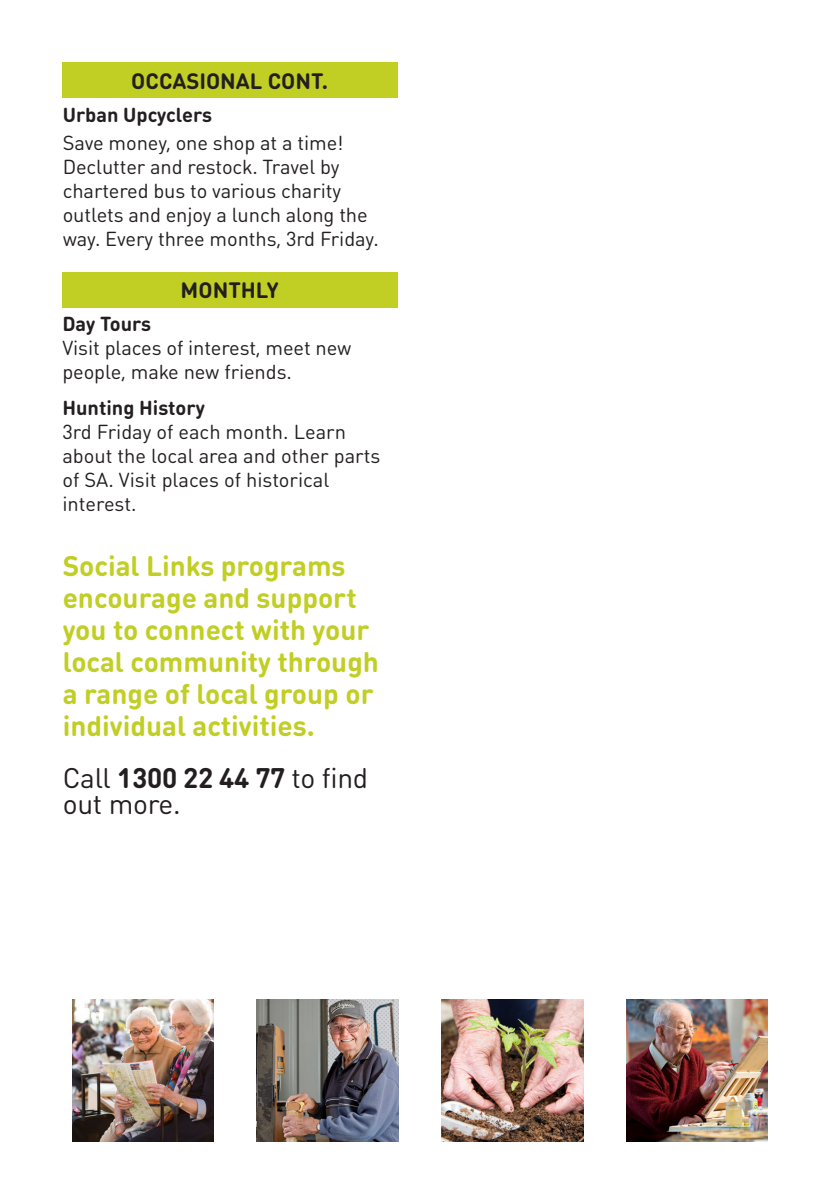
<style>
.page{position:relative;width:840px;height:1191px;background:#fff}
.page>*{position:absolute;margin:0;border:0;box-sizing:border-box;transform-origin:0 0}
.t1{font:700 28px/32px "DIN Round OT";color:#c1ce23}
.t2{font:28px/26px "DIN Round OT";letter-spacing:-.01em;color:#231f20}
.t3{font:700 22px "DIN Round OT";color:#231f20}
.activity_name{font:20px/24px "DIN Round OT";letter-spacing:-.005em;color:#231f20}
.s1{font-weight:700}
</style>
<div class="page">
<div style="left:62px;top:272px;width:336px;height:36px;background:#c1ce23"></div>
<img style="left:441px;top:999px;width:142px;height:142px">
<img style="left:256px;top:999px;width:142px;height:142px">
<img style="left:626px;top:999px;width:141px;height:142px">
<img style="left:72px;top:999px;width:142px;height:142px">
<div style="left:62px;top:62px;width:336px;height:36px;background:#c1ce23"></div>
<p class="t3" style="left:131px;top:66px;width:198px">OCCASIONAL CONT.</p>
<p class="activity_name" style="left:63px;top:100px;width:282px;line-height:28px"><span class="s1">Urban Upcyclers<br></span>Save money, one shop at a time!</p>
<p class="activity_name" style="left:63px;top:154px;width:317px">Declutter and restock. Travel by chartered bus to various charity outlets and enjoy a lunch along the way. Every three months, 3rd Friday.</p>
<p class="t3" style="left:180px;top:276px;width:100px">MONTHLY</p>
<p class="activity_name" style="left:62px;top:312px;width:290px"><span class="s1">Day Tours<br></span>Visit places of interest, meet new people, make new friends.</p>
<p class="activity_name" style="left:62px;top:395px;width:319px"><span class="s1">Hunting History<br></span>3rd Friday of each month. Learn about the local area and other parts of SA. Visit places of historical interest.</p>
<p class="t1" style="left:63px;top:549px;width:317px">Social Links programs encourage and support you to connect with your local community through a range of local group or individual activities.</p>
<p class="t2" style="left:63px;top:764px;width:307px">Call <span class="s1">1300 22 44 77</span> to find out more.</p>
</div>
